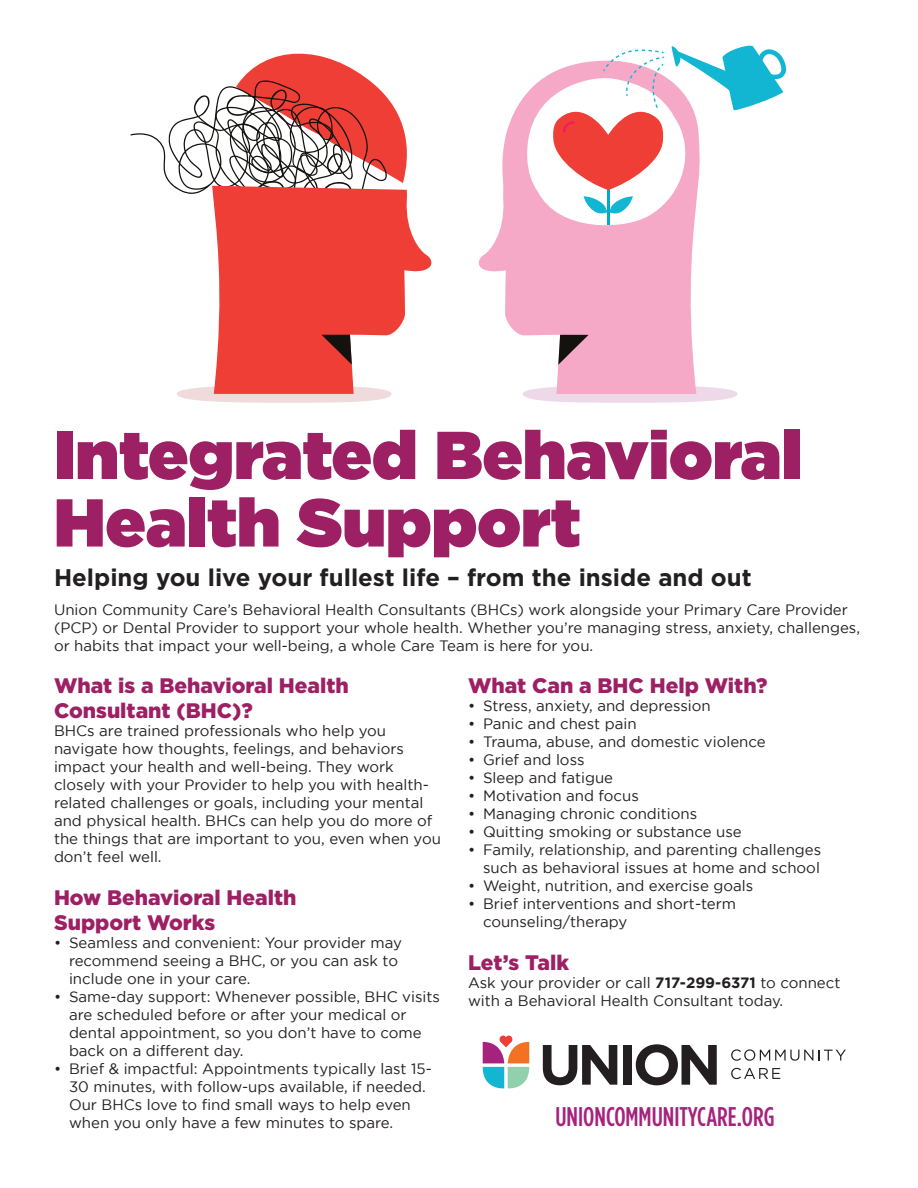
<style>
.page{position:relative;width:918px;height:1188px;background:#fff}
.page>*{position:absolute;margin:0;border:0;box-sizing:border-box;transform-origin:0 0}
.t1{font:900 67.5px/67.5px "Gotham";color:#9d2065}
.t2{font:500 27px "Gotham Condensed";color:#a6227c}
.t3{font:700 24px "Gotham";color:#231f20}
.t4{font:900 21px/25.2px "Gotham";color:#9d2065}
.t5{font:15px/18px "Gotham";color:#231f20}
.s1{font-weight:700}
</style>
<div class="page">
<svg style="left:731px;top:1049px;width:115px;height:12px"></svg>
<svg style="left:731px;top:1068px;width:49px;height:11px"></svg>
<svg style="left:543px;top:1045px;width:74px;height:40px"></svg>
<div style="left:623px;top:1045px;width:9px;height:40px;background:#231f20"></div>
<svg style="left:636px;top:1044px;width:81px;height:41px"></svg>
<svg style="left:483px;top:1035px;width:46px;height:54px"></svg>
<div style="left:177px;top:385px;width:215px;height:18px;background:#efdadc;border-radius:50%"></div>
<svg style="left:131px;top:53px;width:276px;height:141px"></svg>
<svg style="left:212px;top:186px;width:220px;height:208px;fill:#ee3e35"></svg>
<svg style="left:321px;top:335px;width:31px;height:30px"></svg>
<div style="left:523px;top:385px;width:215px;height:18px;background:#eed9e8;border-radius:50%"></div>
<svg style="left:478px;top:96px;width:223px;height:298px;fill:#f5a9c7"></svg>
<svg style="left:558px;top:335px;width:31px;height:30px"></svg>
<svg style="left:525px;top:45px;width:262px;height:188px"></svg>
<h1 class="t1" style="left:54px;top:420px;width:749px">Integrated Behavioral<br>Health Support</h1>
<h3 class="t3" style="left:54px;top:562px;width:699px">Helping you live your fullest life – from the inside and out</h3>
<p class="t5" style="left:54px;top:601px;width:808px">Union Community Care’s Behavioral Health Consultants (BHCs) work alongside your Primary Care Provider (PCP) or Dental Provider to support your whole health. Whether you’re managing stress, anxiety, challenges, or habits that impact your well-being, a whole Care Team is here for you.</p>
<h3 class="t4" style="left:54px;top:672px;width:296px">What is a Behavioral Health<br>Consultant (BHC)?</h3>
<p class="t5" style="left:54px;top:721px;width:388px">BHCs are trained professionals who help you navigate how thoughts, feelings, and behaviors impact your health and well-being. They work closely with your Provider to help you with health&shy;related challenges or goals, including your mental and physical health. BHCs can help you do more of the things that are important to you, even when you don’t feel well.</p>
<h3 class="t4" style="left:54px;top:885px;width:244px">How Behavioral Health<br>Support Works</h3>
<p class="t5" style="left:69px;top:934px;width:335px;text-indent:-15px">• Seamless and convenient: Your provider may recommend seeing a BHC, or you can ask to include one in your care.</p>
<p class="t5" style="left:69px;top:988px;width:373px;text-indent:-15px">• Same-day support: Whenever possible, BHC visits are scheduled before or after your medical or dental appointment, so you don’t have to come back on a different day.</p>
<p class="t5" style="left:69px;top:1060px;width:364px;text-indent:-15px">• Brief &amp; impactful: Appointments typically last 15- 30 minutes, with follow-ups available, if needed.<br>Our BHCs love to find small ways to help even when you only have a few minutes to spare.</p>
<h3 class="t4" style="left:468px;top:672px;width:301px">What Can a BHC Help With?</h3>
<p class="t5" style="left:468px;top:696px;width:244px">• Stress, anxiety, and depression</p>
<p class="t5" style="left:468px;top:714px;width:170px">• Panic and chest pain</p>
<p class="t5" style="left:468px;top:732px;width:299px">• Trauma, abuse, and domestic violence</p>
<p class="t5" style="left:468px;top:750px;width:118px">• Grief and loss</p>
<p class="t5" style="left:468px;top:768px;width:147px">• Sleep and fatigue</p>
<p class="t5" style="left:468px;top:786px;width:172px">• Motivation and focus</p>
<p class="t5" style="left:468px;top:804px;width:231px">• Managing chronic conditions</p>
<p class="t5" style="left:468px;top:822px;width:275px">• Quitting smoking or substance use</p>
<p class="t5" style="left:468px;top:840px;width:355px;text-align:right">• Family, relationship, and parenting challenges such as behavioral issues at home and school</p>
<p class="t5" style="left:468px;top:876px;width:287px">• Weight, nutrition, and exercise goals</p>
<p class="t5" style="left:483px;top:894px;width:255px;text-indent:-15px">• Brief interventions and short-term counseling/therapy</p>
<h3 class="t4" style="left:468px;top:949px;width:103px">Let’s Talk</h3>
<p class="t5" style="left:468px;top:973px;width:374px">Ask your provider or call <span class="s1">717-299-6371</span> to connect with a Behavioral Health Consultant today.</p>
<h2 class="t2" style="left:555px;top:1102px;width:221px">UNIONCOMMUNITYCARE.ORG</h2>
</div>
